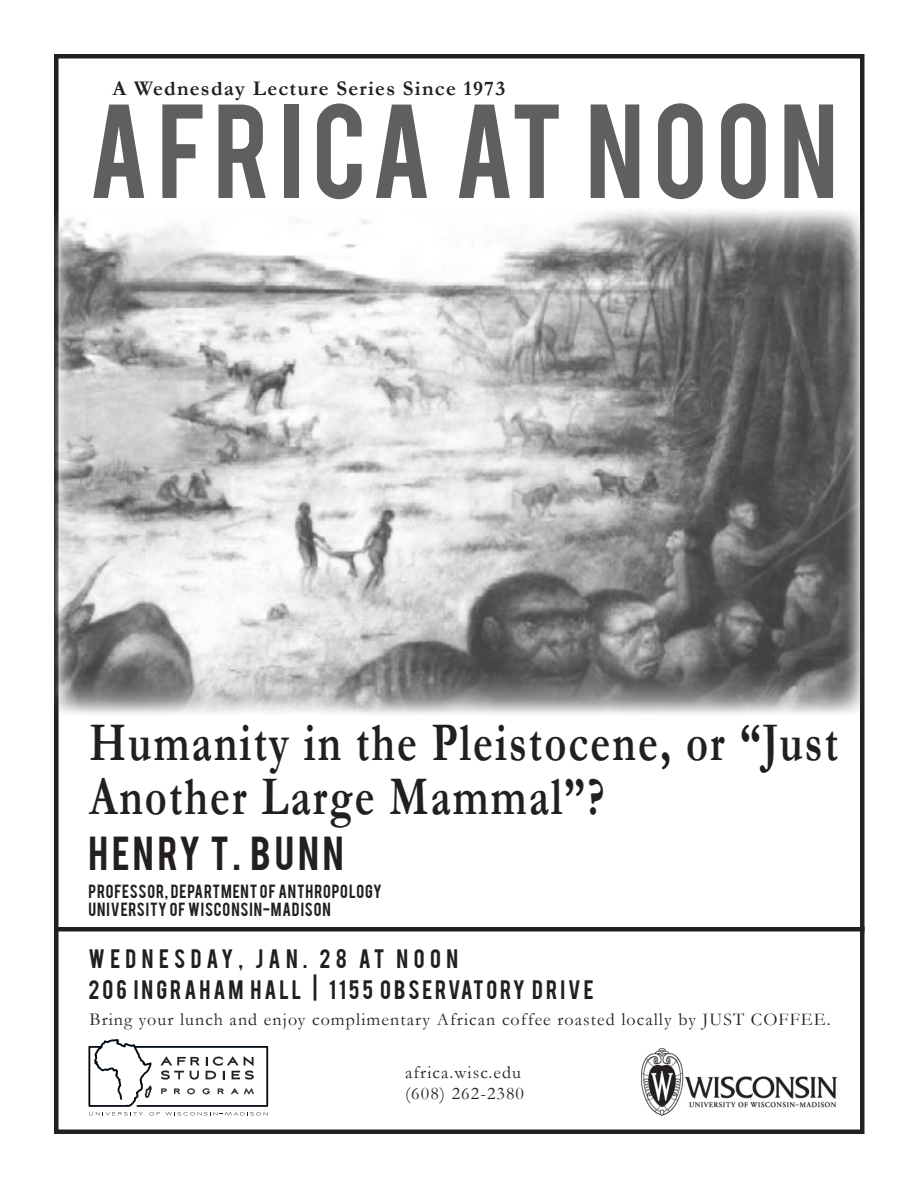
<style>
.page{position:relative;width:918px;height:1188px;background:#fff}
.page>*{position:absolute;margin:0;border:0;box-sizing:border-box;transform-origin:0 0}
.Lecturer_details_big{font:105px "Bebas";letter-spacing:.08em;color:#5f5f62}
.Lecturer_details_big-2{font:700 55.05px/54px "Garamond";letter-spacing:.05em;color:#231f20;scale:.77 1}
.Lecturer_details_big-3{font:37.5px "Bebas";letter-spacing:.105em;color:#231f20}
.Location{font:21px "Bebas";letter-spacing:.14em;color:#231f20}
.Lecturer_details_big-4{font:700 21px "Garamond";letter-spacing:.06em;color:#231f20}
.Date_Time_big{font:21px "Bebas";letter-spacing:.26em;color:#231f20}
.Lecturer_details_big-5{font:18px "Garamond";letter-spacing:.06em;color:#231f20}
.t1{font:15px "Bebas";letter-spacing:.06em;color:#231f20}
</style>
<div class="page">
<div style="left:56px;top:927px;width:809px;height:5px;background:#231f20"></div>
<svg style="left:88px;top:1039px;width:180px;height:77px"></svg>
<div style="left:860px;top:54px;width:5px;height:1080px;background:#231f20"></div>
<hr style="left:54px;top:54px;width:4px;height:1080px;background:#231f20">
<hr style="left:54px;top:1130px;width:810px;height:4px;background:#231f20">
<hr style="left:54px;top:54px;width:810px;height:4px;background:#231f20">
<img style="left:642px;top:1048px;width:195px;height:67px">
<img style="left:54px;top:207px;width:808px;height:508px">
<p class="Lecturer_details_big-4" style="left:113px;top:74px;width:394px">A Wednesday Lecture Series Since 1973</p>
<p class="Lecturer_details_big" style="left:88px;top:75px;width:751px">AFRICA AT NOON</p>
<p class="Lecturer_details_big-2" style="left:89px;top:716px;width:974px">Humanity in the Pleistocene, or “Just<br>Another Large Mammal”?</p>
<p class="Lecturer_details_big-3" style="left:88px;top:826px;width:257px">HENRY T. BUNN</p>
<p class="t1" style="left:88px;top:880px;width:295px">PROFESSOR, DEPARTMENT OF ANTHROPOLOGY</p>
<p class="t1" style="left:88px;top:898px;width:244px">UNIVERSITY OF WISCONSIN-MADISON</p>
<p class="Date_Time_big" style="left:88px;top:943px;width:371px">WEDNESDAY, JAN. 28 AT NOON</p>
<p class="Location" style="left:88px;top:975px;width:507px">206 INGRAHAM HALL | 1155 OBSERVATORY DRIVE</p>
<p class="Lecturer_details_big-5" style="left:90px;top:1007px;width:743px">Bring your lunch and enjoy complimentary African coffee roasted locally by JUST COFFEE.</p>
<p class="Lecturer_details_big-5" style="left:405px;top:1060px;width:118px">africa.wisc.edu</p>
<p class="Lecturer_details_big-5" style="left:405px;top:1081px;width:121px">(608) 262-2380</p>
</div>
